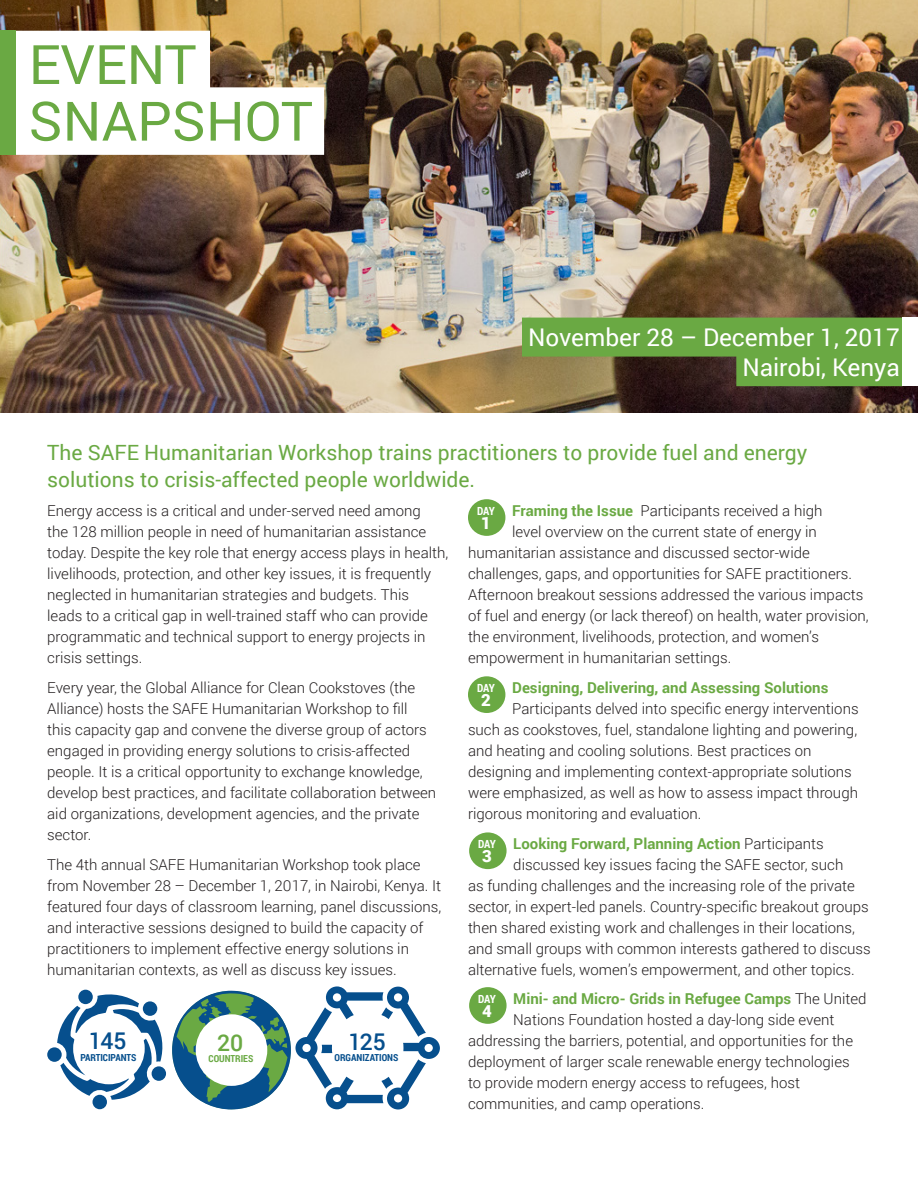
<style>
.page{position:relative;width:918px;height:1188px;background:#fff}
.page>*{position:absolute;margin:0;border:0;box-sizing:border-box;transform-origin:0 0}
.t1{font:54.45px "Roboto";color:#6aa943}
.t2{font:24.45px "Roboto";color:#fff}
.List_Paragraph{font:500 23.1px "Roboto";letter-spacing:-.03em;color:#064f8d}
.List_Paragraph-2{font:500 23.1px "Roboto";color:#6aa943}
.t3{font:21px/27px "Roboto";color:#6aa943}
.t4{font:900 16.8px "Roboto";color:#fff}
.t5{font:300 15px/21px "Roboto";color:#231f20}
.t6{font:700 15px "Roboto";color:#6aa943}
.t7{font:700 11.25px "Roboto Condensed";letter-spacing:-.03em;color:#fff}
.List_Paragraph-3{font:700 9.75px "Roboto Condensed";color:#064f8d}
.List_Paragraph-4{font:700 9.75px "Roboto Condensed";color:#6aa943}
.s1{font-weight:700;color:#6aa943}
.s2{font-weight:300;color:#231f20}
</style>
<div class="page">
<img style="left:0;top:0;width:918px;height:413px">
<hr style="left:917px;top:763px;width:1px;height:425px;background:#064f8d">
<div style="left:15px;top:31px;width:195px;height:67px;background:#fff"></div>
<div style="left:15px;top:87px;width:309px;height:68px;background:#fff"></div>
<div style="left:0;top:31px;width:15px;height:124px;background:#6aa943"></div>
<hr style="left:917px;top:12px;width:1px;height:48px;background:#6aa943">
<div style="left:522px;top:318px;width:381px;height:39px;background:#6aa943"></div>
<div style="left:736px;top:347px;width:167px;height:39px;background:#6aa943"></div>
<div style="left:903px;top:318px;width:15px;height:68px;background:#fff"></div>
<div style="left:47px;top:1047px;width:15px;height:15px;background:#064f8d;border-radius:50%"></div>
<div style="left:78px;top:990px;width:15px;height:14px;background:#064f8d;border-radius:50%"></div>
<svg style="left:152px;top:1066px;width:14px;height:15px"></svg>
<div style="left:93px;top:1095px;width:14px;height:14px;background:#064f8d;border-radius:50%"></div>
<svg style="left:57px;top:992px;width:107px;height:108px"></svg>
<div style="left:73px;top:1013px;width:72px;height:71px;background:#fff;border-radius:50%"></div>
<div style="left:468px;top:499px;width:37px;height:37px;background:#6aa943;border-radius:50%"></div>
<div style="left:468px;top:676px;width:37px;height:37px;background:#6aa943;border-radius:50%"></div>
<div style="left:469px;top:832px;width:38px;height:37px;background:#6aa943;border-radius:50%"></div>
<div style="left:469px;top:987px;width:38px;height:37px;background:#6aa943;border-radius:50%"></div>
<hr style="left:917px;top:881px;width:1px;height:48px;background:#fff">
<svg style="left:172px;top:986px;width:268px;height:123px"></svg>
<div style="left:332px;top:1012px;width:71px;height:72px;background:#fff;border-radius:50%"></div>
<p class="t1" style="left:29px;top:26px;width:169px">EVENT</p>
<p class="t1" style="left:29px;top:83px;width:286px">SNAPSHOT</p>
<p class="t2" style="left:528px;top:320px;width:373px">November 28 – December 1, 2017</p>
<p class="t2" style="left:742px;top:350px;width:159px">Nairobi, Kenya</p>
<p class="t3" style="left:47px;top:438px;width:762px">The SAFE Humanitarian Workshop trains practitioners to provide fuel and energy solutions to crisis-affected people worldwide.</p>
<p class="t5" style="left:47px;top:500px;width:403px">Energy access is a critical and under-served need among<br>the 128 million people in need of humanitarian assistance today. Despite the key role that energy access plays in health, livelihoods, protection, and other key issues, it is frequently neglected in humanitarian strategies and budgets. This<br>leads to a critical gap in well-trained staff who can provide programmatic and technical support to energy projects in crisis settings.</p>
<p class="t5" style="left:47px;top:677px;width:391px">Every year, the Global Alliance for Clean Cookstoves (the Alliance) hosts the SAFE Humanitarian Workshop to fill<br>this capacity gap and convene the diverse group of actors engaged in providing energy solutions to crisis-affected people. It is a critical opportunity to exchange knowledge, develop best practices, and facilitate collaboration between aid organizations, development agencies, and the private sector.</p>
<p class="t5" style="left:47px;top:853px;width:396px">The 4th annual SAFE Humanitarian Workshop took place from November 28 – December 1, 2017, in Nairobi, Kenya. It featured four days of classroom learning, panel discussions, and interactive sessions designed to build the capacity of practitioners to implement effective energy solutions in humanitarian contexts, as well as discuss key issues.</p>
<p class="t5" style="left:512px;top:500px;width:312px"><span class="s1">Framing the Issue</span> Participants received a high</p>
<p class="t5" style="left:512px;top:521px;width:306px">level overview on the current state of energy in</p>
<p class="t5" style="left:468px;top:542px;width:343px">humanitarian assistance and discussed sector-wide</p>
<p class="t5" style="left:468px;top:563px;width:386px">challenges, gaps, and opportunities for SAFE practitioners.</p>
<p class="t5" style="left:468px;top:584px;width:397px">Afternoon breakout sessions addressed the various impacts</p>
<p class="t5" style="left:468px;top:605px;width:402px">of fuel and energy (or lack thereof) on health, water provision,</p>
<p class="t5" style="left:468px;top:626px;width:353px">the environment, livelihoods, protection, and women’s</p>
<p class="t5" style="left:468px;top:647px;width:265px">empowerment in humanitarian settings.</p>
<p class="t6" style="left:512px;top:677px;width:318px">Designing, Delivering, and Assessing Solutions</p>
<p class="t5" style="left:512px;top:698px;width:348px">Participants delved into specific energy interventions</p>
<p class="t5" style="left:468px;top:719px;width:391px">such as cookstoves, fuel, standalone lighting and powering,</p>
<p class="t5" style="left:468px;top:740px;width:345px">and heating and cooling solutions. Best practices on</p>
<p class="t5" style="left:468px;top:761px;width:385px">designing and implementing context-appropriate solutions</p>
<p class="t5" style="left:468px;top:782px;width:392px">were emphasized, as well as how to assess impact through</p>
<p class="t5" style="left:468px;top:803px;width:235px">rigorous monitoring and evaluation.</p>
<p class="t6" style="left:513px;top:833px;width:312px">Looking Forward, Planning Action <span class="s2">Participants</span></p>
<p class="t5" style="left:513px;top:853px;width:332px">discussed key issues facing the SAFE sector, such</p>
<p class="t5" style="left:468px;top:874px;width:388px">as funding challenges and the increasing role of the private</p>
<p class="t5" style="left:468px;top:895px;width:402px">sector, in expert-led panels. Country-specific breakout groups</p>
<p class="t5" style="left:468px;top:916px;width:389px">then shared existing work and challenges in their locations,</p>
<p class="t5" style="left:468px;top:937px;width:404px">and small groups with common interests gathered to discuss</p>
<p class="t5" style="left:468px;top:958px;width:388px">alternative fuels, women’s empowerment, and other topics.</p>
<p class="t6" style="left:513px;top:988px;width:355px">Mini- and Micro- Grids in Refugee Camps <span class="s2">The United</span></p>
<p class="t5" style="left:513px;top:1009px;width:323px">Nations Foundation hosted a day-long side event</p>
<p class="t5" style="left:468px;top:1030px;width:387px">addressing the barriers, potential, and opportunities for the</p>
<p class="t5" style="left:468px;top:1051px;width:383px">deployment of larger scale renewable energy technologies</p>
<p class="t5" style="left:468px;top:1072px;width:334px">to provide modern energy access to refugees, host</p>
<p class="t5" style="left:468px;top:1093px;width:238px">communities, and camp operations.</p>
<p class="t7" style="left:477px;top:503px;width:20px">DAY</p>
<p class="t4" style="left:481px;top:511px;width:11px">1</p>
<p class="t7" style="left:477px;top:680px;width:20px">DAY</p>
<p class="t4" style="left:481px;top:688px;width:11px">2</p>
<p class="t7" style="left:478px;top:836px;width:20px">DAY</p>
<p class="t4" style="left:482px;top:845px;width:11px">3</p>
<p class="t7" style="left:478px;top:991px;width:20px">DAY</p>
<p class="t4" style="left:482px;top:999px;width:11px">4</p>
<p class="List_Paragraph" style="left:89px;top:1024px;width:39px">145</p>
<p class="List_Paragraph-3" style="left:80px;top:1050px;width:58px">PARTICIPANTS</p>
<p class="List_Paragraph" style="left:348px;top:1025px;width:39px">125</p>
<p class="List_Paragraph-3" style="left:334px;top:1051px;width:65px">ORGANIZATIONS</p>
<p class="List_Paragraph-2" style="left:217px;top:1026px;width:28px">20</p>
<p class="List_Paragraph-4" style="left:209px;top:1052px;width:46px">COUNTRIES</p>
</div>
